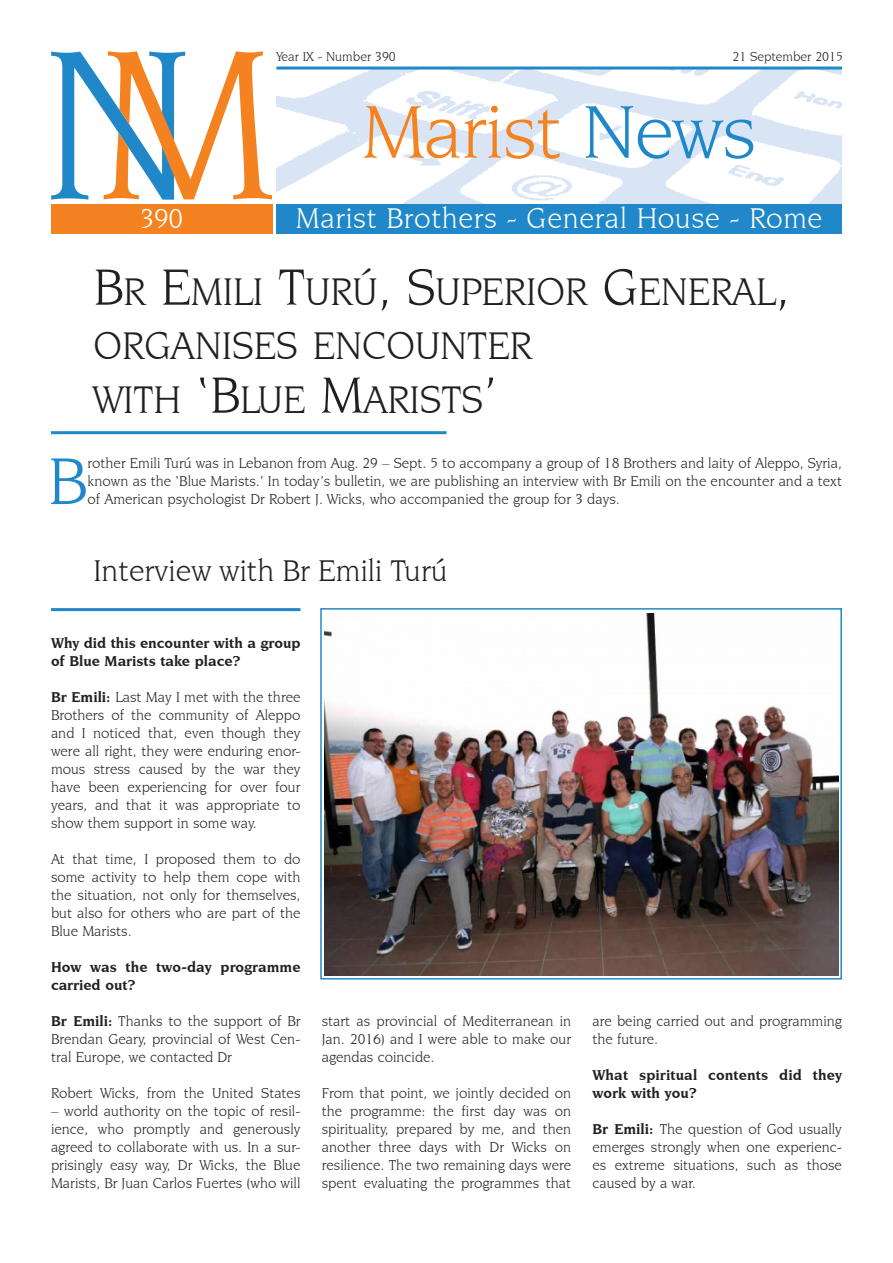
<style>
.page{position:relative;width:893px;height:1263px;background:#fff}
.page>*{position:absolute;margin:0;border:0;box-sizing:border-box;transform-origin:0 0}
.Normale{font:79.5px "Novarese IT Cby BT";letter-spacing:-.015em;color:#f58220}
.paragrafo4ComMaiuscu{font:70.2px "Novarese IT Cby BT";color:#2088c9}
.Titolo{font:40.5px/54px "Novarese IT Cby BT";color:#231f20}
.Sottotitolo{font:31.5px "Novarese IT Cby BT";color:#231f20}
.Normale-2{font:30px "Novarese IT Cby BT";letter-spacing:.02em;color:#fff}
.Normale-3{font:28.5px "Novarese IT Cby BT";color:#fff}
.paragrafo4{font:15px/18px "Novarese IT Cby BT";color:#231f20;text-align:justify}
.paragrafo4ComMaiuscu-2{font:15px/18px "Novarese IT Cby BT";color:#231f20;text-align:justify}
.paragrafo4-2{font:700 15px/18px "Novarese IT Cby BT";color:#231f20}
.Normale-4{font:13.5px "Novarese IT Cby BT";color:#231f20}
.s1{color:#2088c9}
.s2{font-size:54px}
.s3{font-weight:700}
</style>
<div class="page">
<img style="left:276px;top:70px;width:566px;height:134px">
<hr style="left:276px;top:67px;width:566px;height:3px;background:#2088c9">
<div style="left:276px;top:204px;width:566px;height:30px;background:#2088c9"></div>
<svg style="left:51px;top:51px;width:221px;height:149px"></svg>
<div style="left:51px;top:204px;width:221px;height:30px;background:#f58220"></div>
<hr style="left:51px;top:431px;width:395px;height:3px;background:#2088c9">
<img style="left:324px;top:613px;width:514px;height:363px">
<div style="left:320px;top:608px;width:522px;height:371px;border:2px solid #2088c9"></div>
<hr style="left:51px;top:608px;width:249px;height:3px;background:#2088c9">
<p class="Normale-4" style="left:276px;top:49px;width:121px">Year IX - Number 390</p>
<p class="Normale-4" style="left:732px;top:49px;width:112px">21 September 2015</p>
<p class="Normale" style="left:362px;top:85px;width:396px">Marist <span class="s1">News</span></p>
<p class="Normale-2" style="left:296px;top:201px;width:528px">Marist Brothers - General House - Rome</p>
<p class="Normale-3" style="left:140px;top:202px;width:45px">390</p>
<p class="Titolo" style="left:94px;top:264px;width:698px"><span class="s2">B</span>R <span class="s2">E</span>MILI <span class="s2">T</span>URÚ<span class="s2">, S</span>UPERIOR <span class="s2">G</span>ENERAL<span class="s2">,<br></span>ORGANISES</p>
<p class="Titolo" style="left:313px;top:318px;width:221px">ENCOUNTER</p>
<p class="Titolo" style="left:94px;top:372px;width:405px">WITH <span class="s2">‘B</span>LUE <span class="s2">M</span>ARISTS <span class="s2">’</span></p>
<p class="paragrafo4ComMaiuscu" style="left:48px;top:439px;width:41px">B</p>
<p class="paragrafo4ComMaiuscu-2" style="left:88px;top:454px;width:756px">rother Emili Turú was in Lebanon from Aug. 29 – Sept. 5 to accompany a group of 18 Brothers and laity of Aleppo, Syria, known as the ‘Blue Marists.’ In today’s bulletin, we are publishing an interview with Br Emili on the encounter and a text of American psychologist Dr Robert J. Wicks, who accompanied the group for 3 days.</p>
<p class="Sottotitolo" style="left:94px;top:552px;width:355px">Interview with Br Emili Turú</p>
<p class="paragrafo4-2" style="left:51px;top:634px;width:251px">Why did this encounter with a group of Blue Marists take place?</p>
<p class="paragrafo4" style="left:51px;top:688px;width:251px"><span class="s3">Br Emili:</span> Last May I met with the three Brothers of the community of Aleppo and I noticed that, even though they were all right, they were enduring enor&shy;mous stress caused by the war they have been experiencing for over four years, and that it was appropriate to show them support in some way.</p>
<p class="paragrafo4" style="left:51px;top:850px;width:251px">At that time, I proposed them to do some activity to help them cope with the situation, not only for themselves, but also for others who are part of the Blue Marists.</p>
<p class="paragrafo4-2" style="left:51px;top:958px;width:251px">How was the two-day programme carried out?</p>
<p class="paragrafo4" style="left:51px;top:1012px;width:251px"><span class="s3">Br Emili:</span> Thanks to the support of Br Brendan Geary, provincial of West Cen&shy;tral Europe, we contacted Dr</p>
<p class="paragrafo4" style="left:51px;top:1084px;width:251px">Robert Wicks, from the United States</p>
<p class="paragrafo4" style="left:51px;top:1102px;width:251px">– world authority on the topic of resil&shy;ience, who promptly and generously agreed to collaborate with us. In a sur&shy;prisingly easy way, Dr Wicks, the Blue Marists, Br Juan Carlos Fuertes (who will</p>
<p class="paragrafo4" style="left:322px;top:1012px;width:251px">start as provincial of Mediterranean in Jan. 2016) and I were able to make our agendas coincide.</p>
<p class="paragrafo4" style="left:322px;top:1084px;width:251px">From that point, we jointly decided on the programme: the first day was on spirituality, prepared by me, and then another three days with Dr Wicks on resilience. The two remaining days were spent evaluating the programmes that</p>
<p class="paragrafo4" style="left:592px;top:1012px;width:251px">are being carried out and programming the future.</p>
<p class="paragrafo4-2" style="left:592px;top:1066px;width:251px">What spiritual contents did they work with you?</p>
<p class="paragrafo4" style="left:592px;top:1120px;width:251px"><span class="s3">Br Emili:</span> The question of God usually emerges strongly when one experienc&shy;es extreme situations, such as those caused by a war.</p>
</div>
